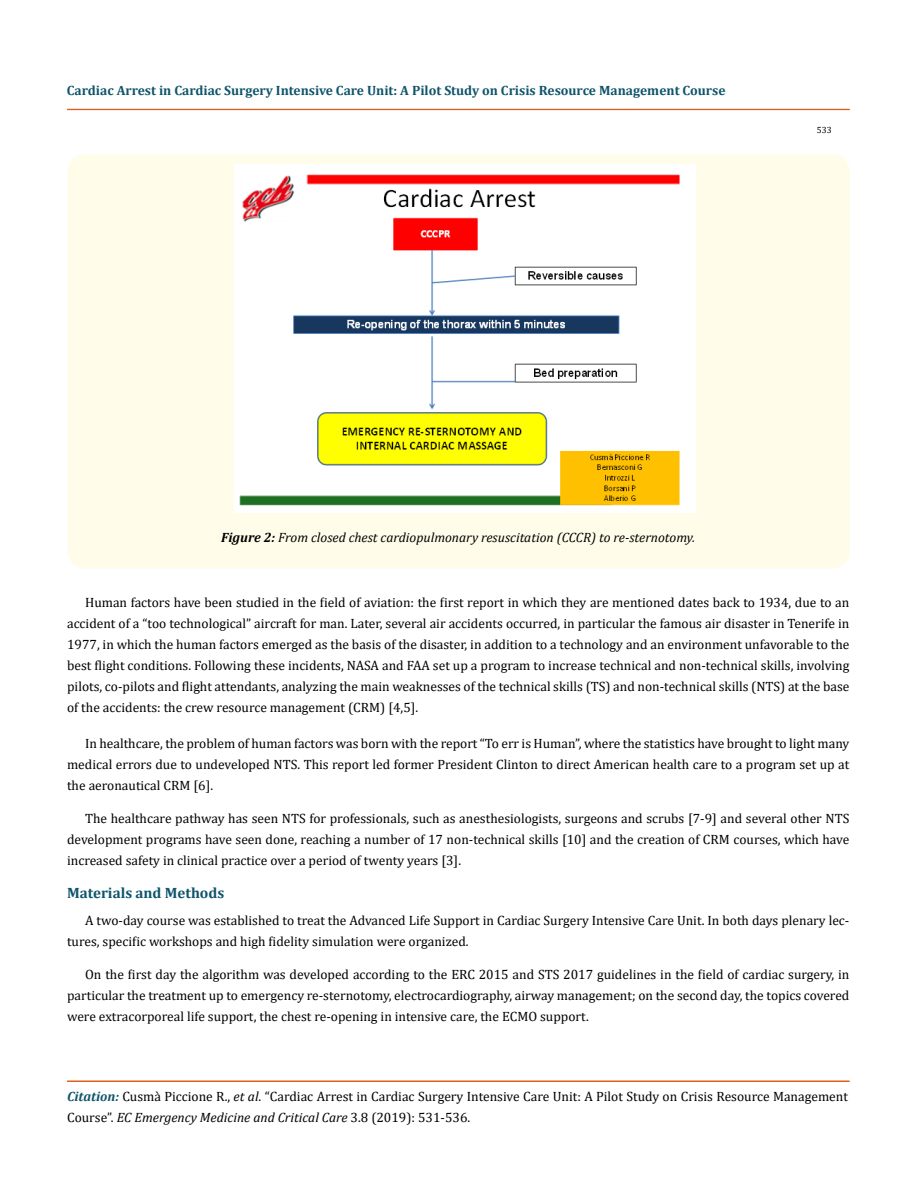
<style>
.page{position:relative;width:917px;height:1190px;background:#fff}
.page>*{position:absolute;margin:0;border:0;box-sizing:border-box;transform-origin:0 0}
.t1{font:700 15px "Cambria";color:#0e546a}
.t2{font:13.5px/21px "Cambria";color:#000;text-align:justify}
.t3{font:700 13.5px "Cambria";color:#0e546a}
.t4{font:italic 13.5px "Cambria";color:#000}
.t5{font:9px "Cambria";color:#000}
.s1{font-weight:700}
.s2{font-weight:700;font-style:italic;color:#0e546a}
.s3{font-style:italic}
</style>
<div class="page">
<div style="left:67px;top:109px;width:782px;height:1px;border:1px solid #e05d1a"></div>
<div style="left:67px;top:1081px;width:782px;height:1px;border:1px solid #e05d1a"></div>
<div style="left:68px;top:154px;width:781px;height:414px;background:#fffde9;border-radius:18px"></div>
<img style="left:234px;top:165px;width:461px;height:347px">
<p class="t3" style="left:67px;top:81px;width:660px">Cardiac Arrest in Cardiac Surgery Intensive Care Unit: A Pilot Study on Crisis Resource Management Course</p>
<p class="t5" style="left:816px;top:124px;width:16px">533</p>
<p class="t4" style="left:221px;top:528px;width:475px"><span class="s1">Figure 2:</span> From closed chest cardiopulmonary resuscitation (CCCR) to re-sternotomy.</p>
<p class="t2" style="left:67px;top:591px;width:783px;text-indent:18px">Human factors have been studied in the field of aviation: the first report in which they are mentioned dates back to 1934, due to an accident of a “too technological” aircraft for man. Later, several air accidents occurred, in particular the famous air disaster in Tenerife in 1977, in which the human factors emerged as the basis of the disaster, in addition to a technology and an environment unfavorable to the best flight conditions. Following these incidents, NASA and FAA set up a program to increase technical and non-technical skills, involving pilots, co-pilots and flight attendants, analyzing the main weaknesses of the technical skills (TS) and non-technical skills (NTS) at the base of the accidents: the crew resource management (CRM) [4,5].</p>
<p class="t2" style="left:67px;top:732px;width:783px;text-indent:18px">In healthcare, the problem of human factors was born with the report “To err is Human”, where the statistics have brought to light many medical errors due to undeveloped NTS. This report led former President Clinton to direct American health care to a program set up at the aeronautical CRM [6].</p>
<p class="t2" style="left:67px;top:807px;width:783px;text-indent:18px">The healthcare pathway has seen NTS for professionals, such as anesthesiologists, surgeons and scrubs [7-9] and several other NTS development programs have seen done, reaching a number of 17 non-technical skills [10] and the creation of CRM courses, which have increased safety in clinical practice over a period of twenty years [3].</p>
<p class="t1" style="left:67px;top:882px;width:159px">Materials and Methods</p>
<p class="t2" style="left:67px;top:909px;width:783px;text-indent:18px">A two-day course was established to treat the Advanced Life Support in Cardiac Surgery Intensive Care Unit. In both days plenary lec&shy;tures, specific workshops and high fidelity simulation were organized.</p>
<p class="t2" style="left:67px;top:963px;width:783px;text-indent:18px">On the first day the algorithm was developed according to the ERC 2015 and STS 2017 guidelines in the field of cardiac surgery, in particular the treatment up to emergency re-sternotomy, electrocardiography, airway management; on the second day, the topics covered were extracorporeal life support, the chest re-opening in intensive care, the ECMO support.</p>
<p class="t2" style="left:67px;top:1086px;width:782px"><span class="s2">Citation:</span> Cusmà Piccione R., <span class="s3">et al</span>. “Cardiac Arrest in Cardiac Surgery Intensive Care Unit: A Pilot Study on Crisis Resource Management<br>Course”. <span class="s3">EC Emergency Medicine and Critical Care</span> 3.8 (2019): 531-536.</p>
</div>
